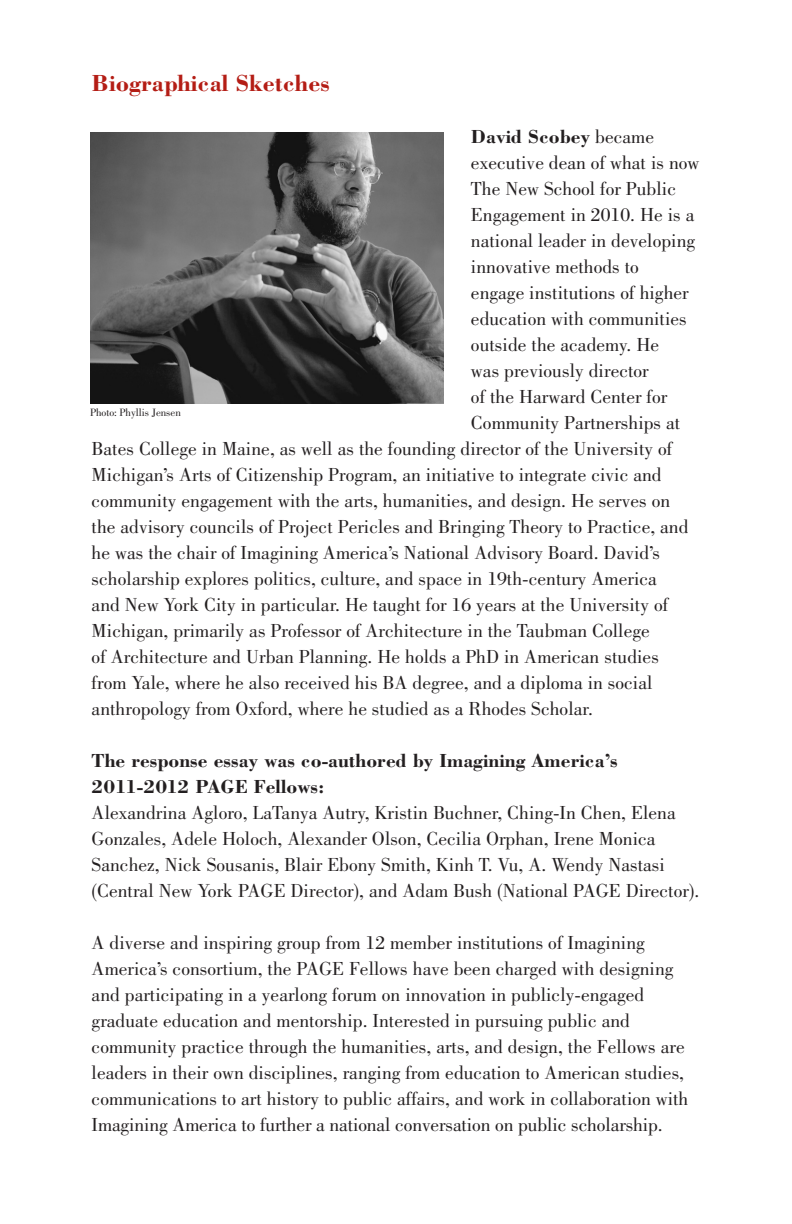
<style>
.page{position:relative;width:792px;height:1224px;background:#fff}
.page>*{position:absolute;margin:0;border:0;box-sizing:border-box;transform-origin:0 0}
.Body_Copy_no_indent{font:700 24px "Bodoni";letter-spacing:.005em;color:#b41d15}
.Body_Copy_no_indent-2{font:19.6px/26px "Bodoni";letter-spacing:.005em;color:#231f20}
.Body_Copy_no_indent-3{font:700 19.6px/26px "Bodoni";letter-spacing:.005em;color:#231f20}
.t1{font:11px "Bodoni";letter-spacing:-.005em;color:#231f20}
.s1{font-weight:400}
</style>
<div class="page">
<img style="left:90px;top:132px;width:354px;height:272px">
<p class="Body_Copy_no_indent" style="left:92px;top:68px;width:240px">Biographical Sketches</p>
<p class="Body_Copy_no_indent-3" style="left:471px;top:123px;width:185px">David Scobey <span class="s1">became</span></p>
<p class="Body_Copy_no_indent-2" style="left:471px;top:149px;width:230px">executive dean of what is now</p>
<p class="Body_Copy_no_indent-2" style="left:471px;top:175px;width:207px">The New School for Public</p>
<p class="Body_Copy_no_indent-2" style="left:471px;top:201px;width:225px">Engagement in 2010. He is a</p>
<p class="Body_Copy_no_indent-2" style="left:471px;top:227px;width:226px">national leader in developing</p>
<p class="Body_Copy_no_indent-2" style="left:471px;top:253px;width:169px">innovative methods to</p>
<p class="Body_Copy_no_indent-2" style="left:471px;top:279px;width:219px">engage institutions of higher</p>
<p class="Body_Copy_no_indent-2" style="left:471px;top:305px;width:217px">education with communities</p>
<p class="Body_Copy_no_indent-2" style="left:471px;top:331px;width:190px">outside the academy. He</p>
<p class="Body_Copy_no_indent-2" style="left:471px;top:357px;width:179px">was previously director</p>
<p class="Body_Copy_no_indent-2" style="left:471px;top:383px;width:198px">of the Harward Center for</p>
<p class="Body_Copy_no_indent-2" style="left:471px;top:409px;width:211px">Community Partnerships at</p>
<p class="Body_Copy_no_indent-2" style="left:92px;top:435px;width:582px">Bates College in Maine, as well as the founding director of the University of</p>
<p class="Body_Copy_no_indent-2" style="left:92px;top:461px;width:572px">Michigan’s Arts of Citizenship Program, an initiative to integrate civic and</p>
<p class="Body_Copy_no_indent-2" style="left:92px;top:487px;width:580px">community engagement with the arts, humanities, and design. He serves on</p>
<p class="Body_Copy_no_indent-2" style="left:92px;top:513px;width:598px">the advisory councils of Project Pericles and Bringing Theory to Practice, and</p>
<p class="Body_Copy_no_indent-2" style="left:92px;top:539px;width:570px">he was the chair of Imagining America’s National Advisory Board. David’s</p>
<p class="Body_Copy_no_indent-2" style="left:92px;top:565px;width:567px">scholarship explores politics, culture, and space in 19th-century America</p>
<p class="Body_Copy_no_indent-2" style="left:92px;top:591px;width:578px">and New York City in particular. He taught for 16 years at the University of</p>
<p class="Body_Copy_no_indent-2" style="left:92px;top:617px;width:560px">Michigan, primarily as Professor of Architecture in the Taubman College</p>
<p class="Body_Copy_no_indent-2" style="left:92px;top:643px;width:569px">of Architecture and Urban Planning. He holds a PhD in American studies</p>
<p class="Body_Copy_no_indent-2" style="left:92px;top:669px;width:562px">from Yale, where he also received his BA degree, and a diploma in social</p>
<p class="Body_Copy_no_indent-2" style="left:92px;top:695px;width:503px">anthropology from Oxford, where he studied as a Rhodes Scholar.</p>
<p class="Body_Copy_no_indent-3" style="left:92px;top:747px;width:528px">The response essay was co-authored by Imagining America’s<br>2011-2012 PAGE Fellows:</p>
<p class="Body_Copy_no_indent-2" style="left:92px;top:799px;width:609px">Alexandrina Agloro, LaTanya Autry, Kristin Buchner, Ching-In Chen, Elena Gonzales, Adele Holoch, Alexander Olson, Cecilia Orphan, Irene Monica Sanchez, Nick Sousanis, Blair Ebony Smith, Kinh T. Vu, A. Wendy Nastasi (Central New York PAGE Director), and Adam Bush (National PAGE Director).</p>
<p class="Body_Copy_no_indent-2" style="left:92px;top:929px;width:598px">A diverse and inspiring group from 12 member institutions of Imagining America’s consortium, the PAGE Fellows have been charged with designing and participating in a yearlong forum on innovation in publicly-engaged graduate education and mentorship. Interested in pursuing public and community practice through the humanities, arts, and design, the Fellows are leaders in their own disciplines, ranging from education to American studies, communications to art history to public affairs, and work in collaboration with Imagining America to further a national conversation on public scholarship.</p>
<p class="t1" style="left:90px;top:406px;width:92px">Photo: Phyllis Jensen</p>
</div>
